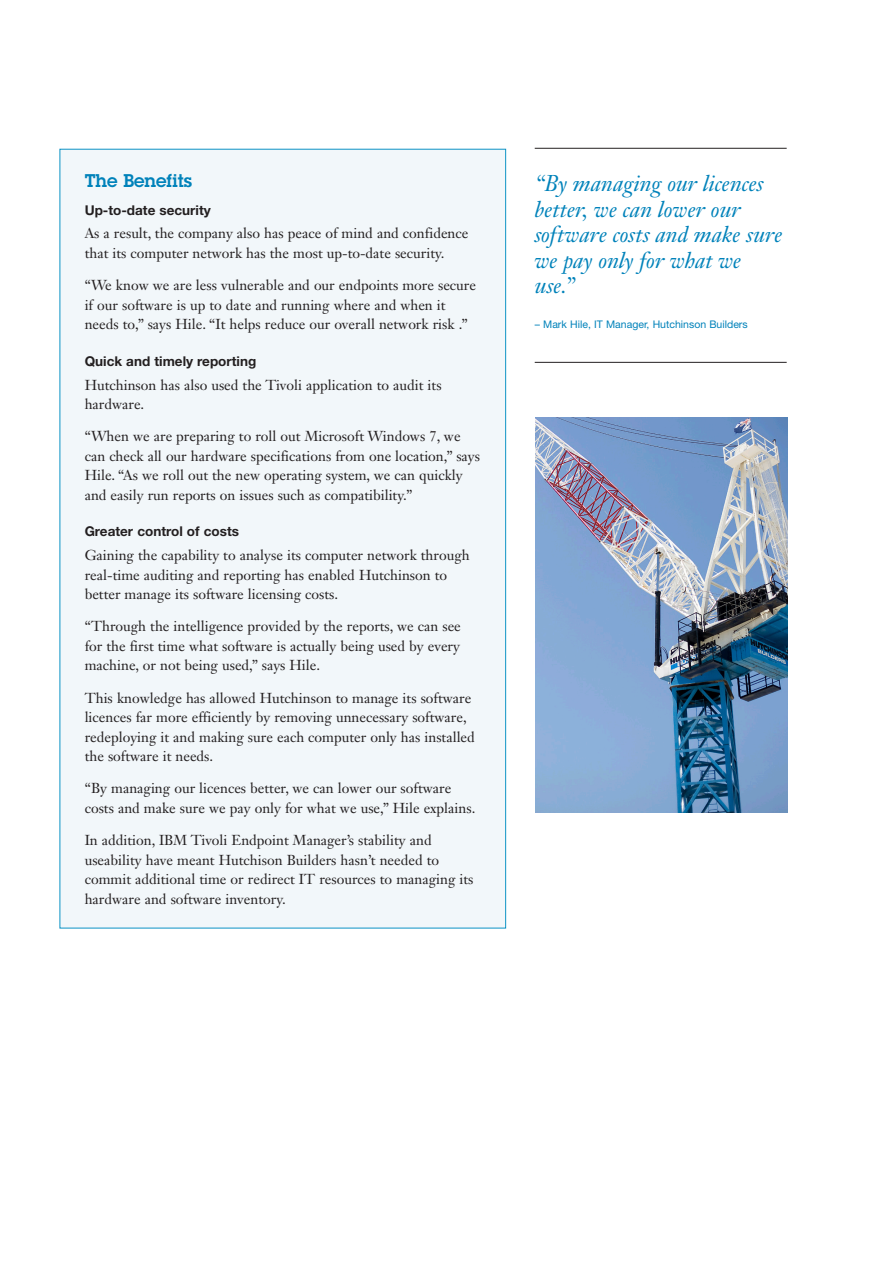
<style>
.page{position:relative;width:893px;height:1263px;background:#fff}
.page>*{position:absolute;margin:0;border:0;box-sizing:border-box;transform-origin:0 0}
.pullout{font:italic 22.5px/25.5px "Janson Text LT Std";color:#0082ba}
.subheads{font:600 18px "Lubalin Graph Std";color:#0082ba}
.Body{font:14.25px/19.5px "Janson Text LT Std";color:#231f20}
.overview_subheads{font:700 13.5px "Helvetica Neue LT Std";color:#231f20}
.quote_signoff{font:10.5px "Helvetica Neue LT Std";color:#0082ba}
</style>
<div class="page">
<hr style="left:535px;top:148px;width:252px;height:1px;background:#231f20">
<hr style="left:535px;top:362px;width:252px;height:1px;background:#231f20">
<img style="left:536px;top:418px;width:251px;height:394px">
<div style="left:60px;top:149px;width:446px;height:779px;background:#f2f7fa;border:1px solid #0d93c5"></div>
<p class="subheads" style="left:85px;top:168px;width:109px">The Benefits</p>
<p class="overview_subheads" style="left:85px;top:202px;width:128px">Up-to-date security</p>
<p class="Body" style="left:85px;top:224px;width:385px">As a result, the company also has peace of mind and confidence that its computer network has the most up-to-date security.</p>
<p class="Body" style="left:85px;top:275px;width:393px">“We know we are less vulnerable and our endpoints more secure if our software is up to date and running where and when it needs to,” says Hile. “It helps reduce our overall network risk .”</p>
<p class="overview_subheads" style="left:85px;top:353px;width:173px">Quick and timely reporting</p>
<p class="Body" style="left:85px;top:375px;width:358px">Hutchinson has also used the Tivoli application to audit its hardware.</p>
<p class="Body" style="left:85px;top:426px;width:397px">“When we are preparing to roll out Microsoft Windows 7, we can check all our hardware specifications from one location,” says Hile. “As we roll out the new operating system, we can quickly and easily run reports on issues such as compatibility.”</p>
<p class="overview_subheads" style="left:85px;top:523px;width:156px">Greater control of costs</p>
<p class="Body" style="left:85px;top:545px;width:387px">Gaining the capability to analyse its computer network through real-time auditing and reporting has enabled Hutchinson to better manage its software licensing costs.</p>
<p class="Body" style="left:85px;top:616px;width:378px;text-align:justify">“Through the intelligence provided by the reports, we can see for the first time what software is actually being used by every machine, or not being used,” says Hile.</p>
<p class="Body" style="left:85px;top:688px;width:392px">This knowledge has allowed Hutchinson to manage its software licences far more efficiently by removing unnecessary software, redeploying it and making sure each computer only has installed the software it needs.</p>
<p class="Body" style="left:85px;top:778px;width:392px">“By managing our licences better, we can lower our software costs and make sure we pay only for what we use,” Hile explains.</p>
<p class="Body" style="left:85px;top:830px;width:390px">In addition, IBM Tivoli Endpoint Manager’s stability and useability have meant Hutchison Builders hasn’t needed to commit additional time or redirect IT resources to managing its hardware and software inventory.</p>
<p class="pullout" style="left:535px;top:171px;width:249px">“By managing our licences better, we can lower our software costs and make sure we pay only for what we use.”</p>
<p class="quote_signoff" style="left:535px;top:318px;width:214px">– Mark Hile, IT Manager, Hutchinson Builders</p>
</div>
